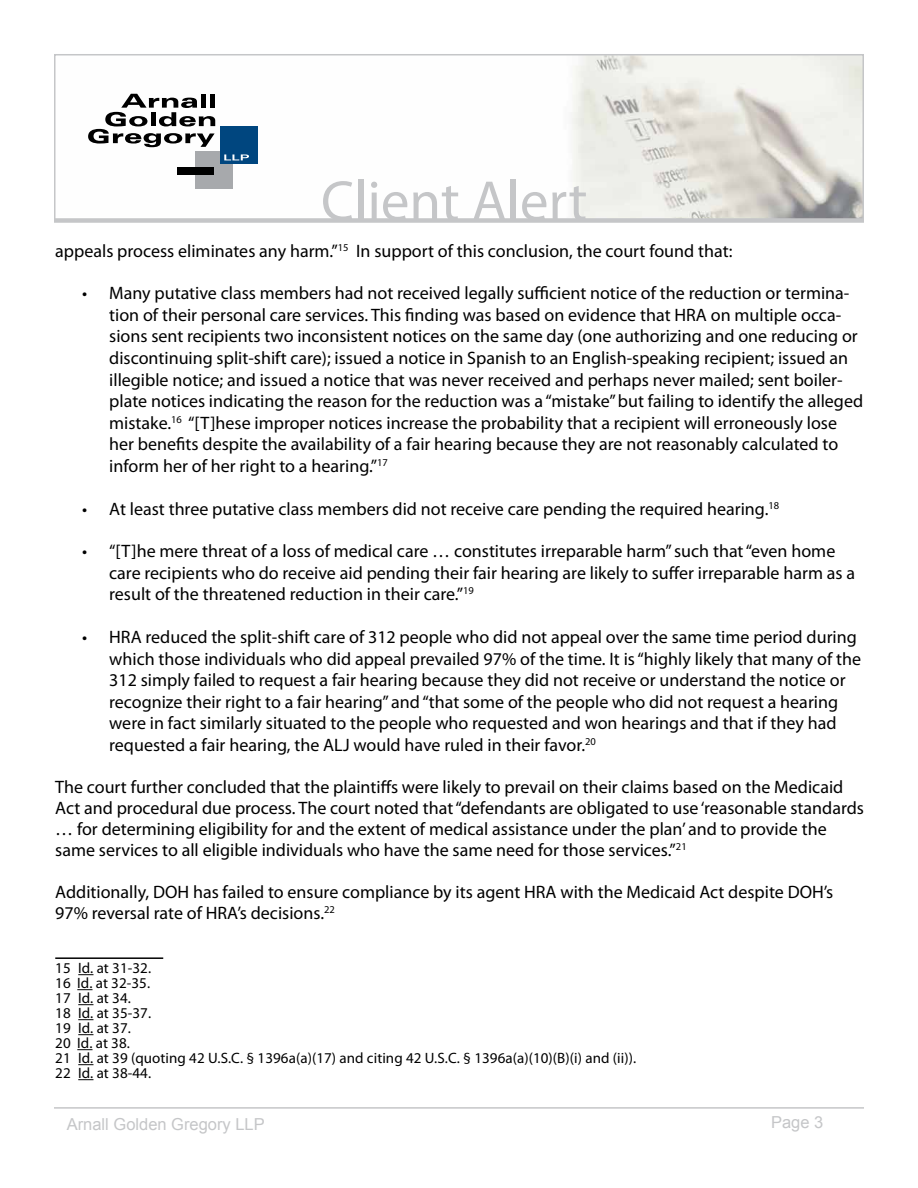
<style>
.page{position:relative;width:918px;height:1188px;background:#fff}
.page>*{position:absolute;margin:0;border:0;box-sizing:border-box;transform-origin:0 0}
.t1{font:57px "Myriad Pro";color:#c5c6c8}
.t2{font:18px/21.6px "Myriad Pro";color:#000}
.t3{font:16.5px "Arial";color:#c5c6c8}
.t4{font:15px/15px "Myriad Pro";letter-spacing:.005em;color:#000}
</style>
<div class="page">
<hr style="left:54px;top:1107px;width:810px;height:2px;background:#c5c6c8">
<div style="left:54px;top:218px;width:810px;height:5px;background:#d3d4d5"></div>
<svg style="left:54px;top:54px;width:810px;height:168px"></svg>
<hr style="left:55px;top:957px;width:108px;height:2px;background:#000">
<svg style="left:78px;top:974px;width:15px;height:1px"></svg>
<svg style="left:77px;top:989px;width:16px;height:1px"></svg>
<svg style="left:78px;top:1004px;width:15px;height:1px"></svg>
<svg style="left:78px;top:1019px;width:15px;height:1px"></svg>
<svg style="left:78px;top:1034px;width:15px;height:1px"></svg>
<svg style="left:77px;top:1049px;width:16px;height:1px"></svg>
<svg style="left:78px;top:1064px;width:15px;height:1px"></svg>
<svg style="left:78px;top:1079px;width:15px;height:1px"></svg>
<h1 class="t1" style="left:321px;top:166px;width:268px">Client Alert</h1>
<p class="t2" style="left:55px;top:239px;width:679px">appeals process eliminates any harm.”<sup>15</sup> In support of this conclusion, the court found that:</p>
<p class="t2" style="left:109px;top:282px;width:755px;text-indent:-27px">• Many putative class members had not received legally sufficient notice of the reduction or termina&shy;tion of their personal care services. This finding was based on evidence that HRA on multiple occa&shy;sions sent recipients two inconsistent notices on the same day (one authorizing and one reducing or discontinuing split-shift care); issued a notice in Spanish to an English-speaking recipient; issued an illegible notice; and issued a notice that was never received and perhaps never mailed; sent boiler&shy;plate notices indicating the reason for the reduction was a “mistake” but failing to identify the alleged mistake.<sup>16</sup> “[T]hese improper notices increase the probability that a recipient will erroneously lose her benefits despite the availability of a fair hearing because they are not reasonably calculated to inform her of her right to a hearing.”<sup>17</sup></p>
<p class="t2" style="left:82px;top:497px;width:698px">• At least three putative class members did not receive care pending the required hearing.<sup>18</sup></p>
<p class="t2" style="left:109px;top:540px;width:747px;text-indent:-27px">• “[T]he mere threat of a loss of medical care … constitutes irreparable harm” such that “even home care recipients who do receive aid pending their fair hearing are likely to suffer irreparable harm as a result of the threatened reduction in their care.”<sup>19</sup></p>
<p class="t2" style="left:109px;top:626px;width:753px;text-indent:-27px">• HRA reduced the split-shift care of 312 people who did not appeal over the same time period during which those individuals who did appeal prevailed 97% of the time. It is “highly likely that many of the 312 simply failed to request a fair hearing because they did not receive or understand the notice or recognize their right to a fair hearing” and “that some of the people who did not request a hearing were in fact similarly situated to the people who requested and won hearings and that if they had requested a fair hearing, the ALJ would have ruled in their favor.<sup>20</sup></p>
<p class="t2" style="left:55px;top:776px;width:810px;line-height:21px">The court further concluded that the plaintiffs were likely to prevail on their claims based on the Medicaid Act and procedural due process. The court noted that “defendants are obligated to use ‘reasonable standards … for determining eligibility for and the extent of medical assistance under the plan’ and to provide the same services to all eligible individuals who have the same need for those services.”<sup>21</sup></p>
<p class="t2" style="left:55px;top:881px;width:780px;line-height:21px">Additionally, DOH has failed to ensure compliance by its agent HRA with the Medicaid Act despite DOH’s<br>97% reversal rate of HRA’s decisions.<sup>22</sup></p>
<p class="t4" style="left:55px;top:960px;width:582px">15 Id. at 31-32.<br>16 Id. at 32-35.<br>17 Id. at 34.<br>18 Id. at 35-37.<br>19 Id. at 37.<br>20 Id. at 38.<br>21 Id. at 39 (quoting 42 U.S.C. § 1396a(a)(17) and citing 42 U.S.C. § 1396a(a)(10)(B)(i) and (ii)).<br>22 Id. at 38-44.</p>
<p class="t3" style="left:67px;top:1114px;width:200px">Arnall Golden Gregory LLP</p>
<p class="t3" style="left:771px;top:1111px;width:54px">Page 3</p>
</div>
